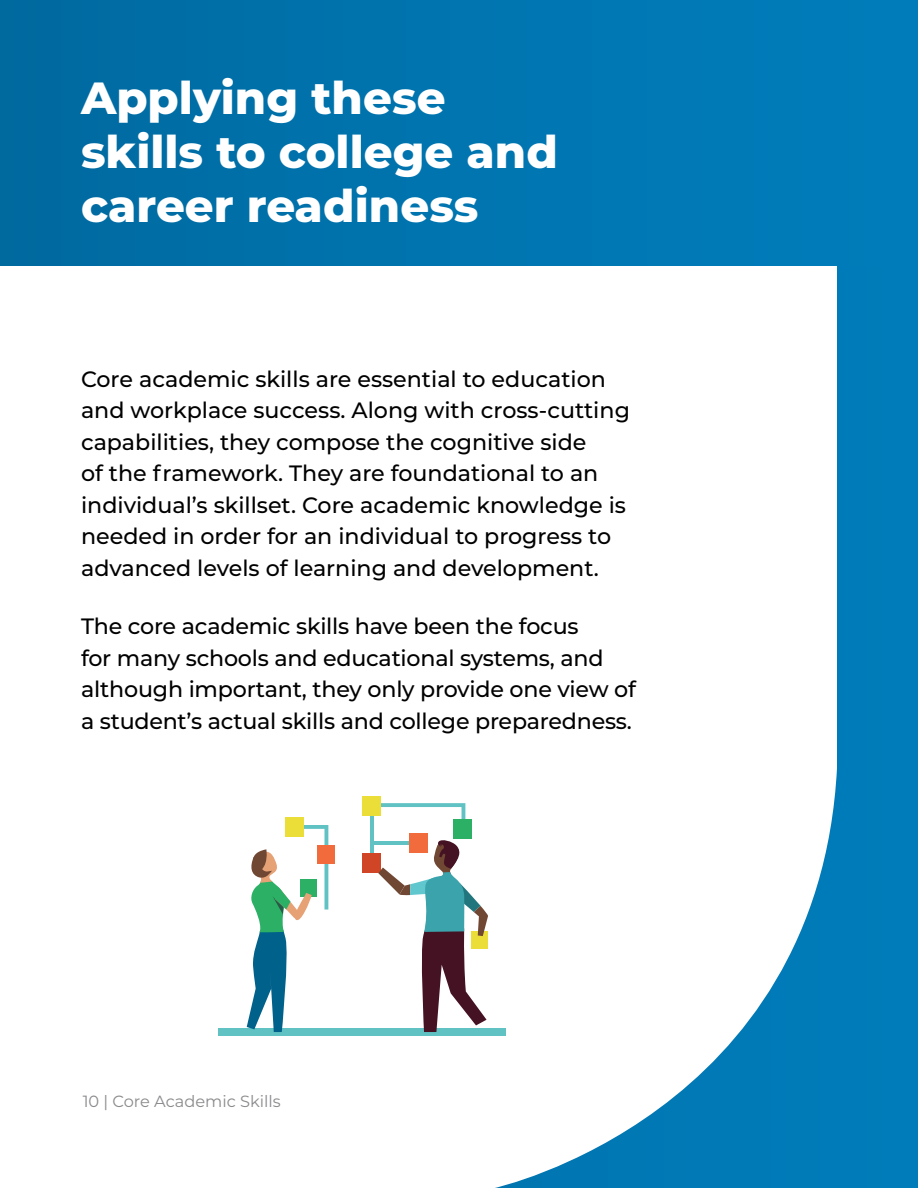
<style>
.page{position:relative;width:918px;height:1188px;background:#007cb9}
.page>*{position:absolute;margin:0;border:0;box-sizing:border-box;transform-origin:0 0}
.t1{font:800 45px/54px "Montserrat";color:#fff}
.t2{font:500 22.2px/31.5px "Montserrat";color:#000}
.t3{font:16.2px "Montserrat";color:#8a8a8d}
</style>
<div class="page">
<div style="left:0;top:266px;width:837px;height:922px;background:#fff"></div>
<div style="left:0;top:0;width:918px;height:266px;background:linear-gradient(to right,#006aa0,#007ebd)"></div>
<div style="left:219px;top:1028px;width:287px;height:8px;background:#61c2c4"></div>
<svg style="left:374px;top:803px;width:91px;height:26px;background:#e3f4f4"></svg>
<hr style="left:370px;top:806px;width:4px;height:58px;background:#61c2c4">
<hr style="left:372px;top:841px;width:45px;height:4px;background:#61c2c4">
<div style="left:409px;top:833px;width:19px;height:20px;background:#f26b3d"></div>
<div style="left:363px;top:796px;width:18px;height:20px;background:#ebde38"></div>
<div style="left:454px;top:819px;width:18px;height:20px;background:#2bb066"></div>
<div style="left:363px;top:853px;width:18px;height:20px;background:#cf4526"></div>
<div style="left:318px;top:845px;width:17px;height:19px;background:#f26b3d"></div>
<div style="left:286px;top:817px;width:18px;height:20px;background:#ebde38"></div>
<svg style="left:378px;top:839px;width:110px;height:193px;background:#babcbd"></svg>
<svg style="left:243px;top:825px;width:85px;height:207px;background:#bad4cf"></svg>
<p class="t1" style="left:81px;top:69px;width:478px">Applying these skills to college and career readiness</p>
<p class="t2" style="left:81px;top:362px;width:551px">Core academic skills are essential to education and workplace success. Along with cross-cutting capabilities, they compose the cognitive side<br>of the framework. They are foundational to an individual’s skillset. Core academic knowledge is needed in order for an individual to progress to advanced levels of learning and development.</p>
<p class="t2" style="left:81px;top:610px;width:556px">The core academic skills have been the focus<br>for many schools and educational systems, and although important, they only provide one view of a student’s actual skills and college preparedness.</p>
<p class="t3" style="left:83px;top:1090px;width:200px">10 | Core Academic Skills</p>
</div>
